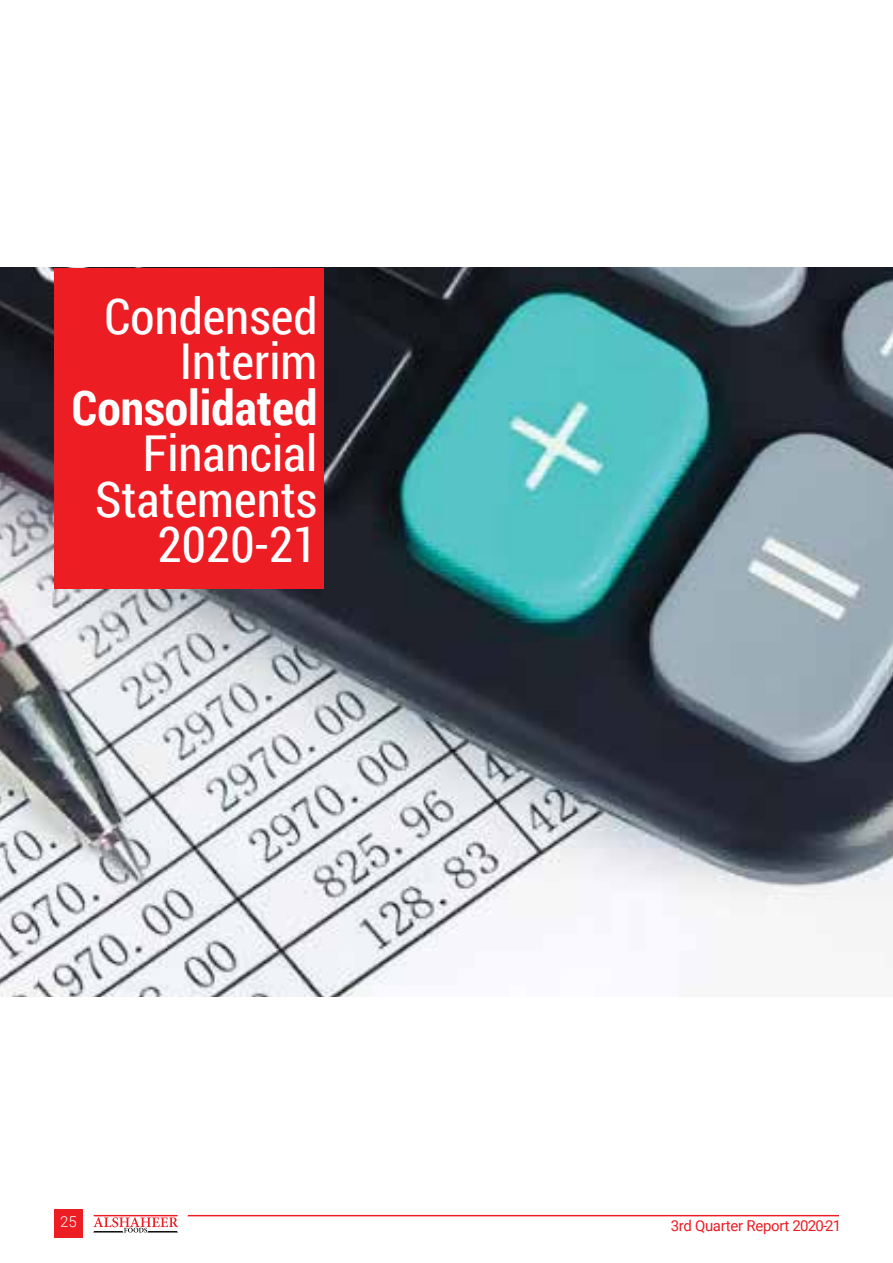
<style>
.page{position:relative;width:893px;height:1263px;background:#fff}
.page>*{position:absolute;margin:0;border:0;box-sizing:border-box;transform-origin:0 0}
.t1{font:49.5px/45.8px "Roboto Condensed";color:#fff;text-align:right}
.t2{font:700 48px "Roboto Condensed";color:#fff}
.t3{font:15px "Roboto";letter-spacing:-.02em;color:#ed1d24}
.t4{font:300 15px "Roboto";color:#fff}
</style>
<div class="page">
<div style="left:54px;top:1209px;width:29px;height:29px;background:#ed1d24"></div>
<svg style="left:93px;top:1215px;width:85px;height:17px"></svg>
<svg style="left:187px;top:1215px;width:652px;height:1px"></svg>
<img style="left:0;top:268px;width:893px;height:728px">
<div style="left:54px;top:268px;width:269px;height:321px;background:#ed1d24"></div>
<p class="t1" style="left:104px;top:292px;width:214px">Condensed<br>Interim</p>
<p class="t2" style="left:72px;top:374px;width:247px">Consolidated</p>
<p class="t1" style="left:95px;top:429px;width:224px">Financial<br>Statements<br>2020-21</p>
<p class="t4" style="left:60px;top:1211px;width:18px">25</p>
<p class="t3" style="left:671px;top:1215px;width:172px">3rd Quarter Report 2020-21</p>
</div>
